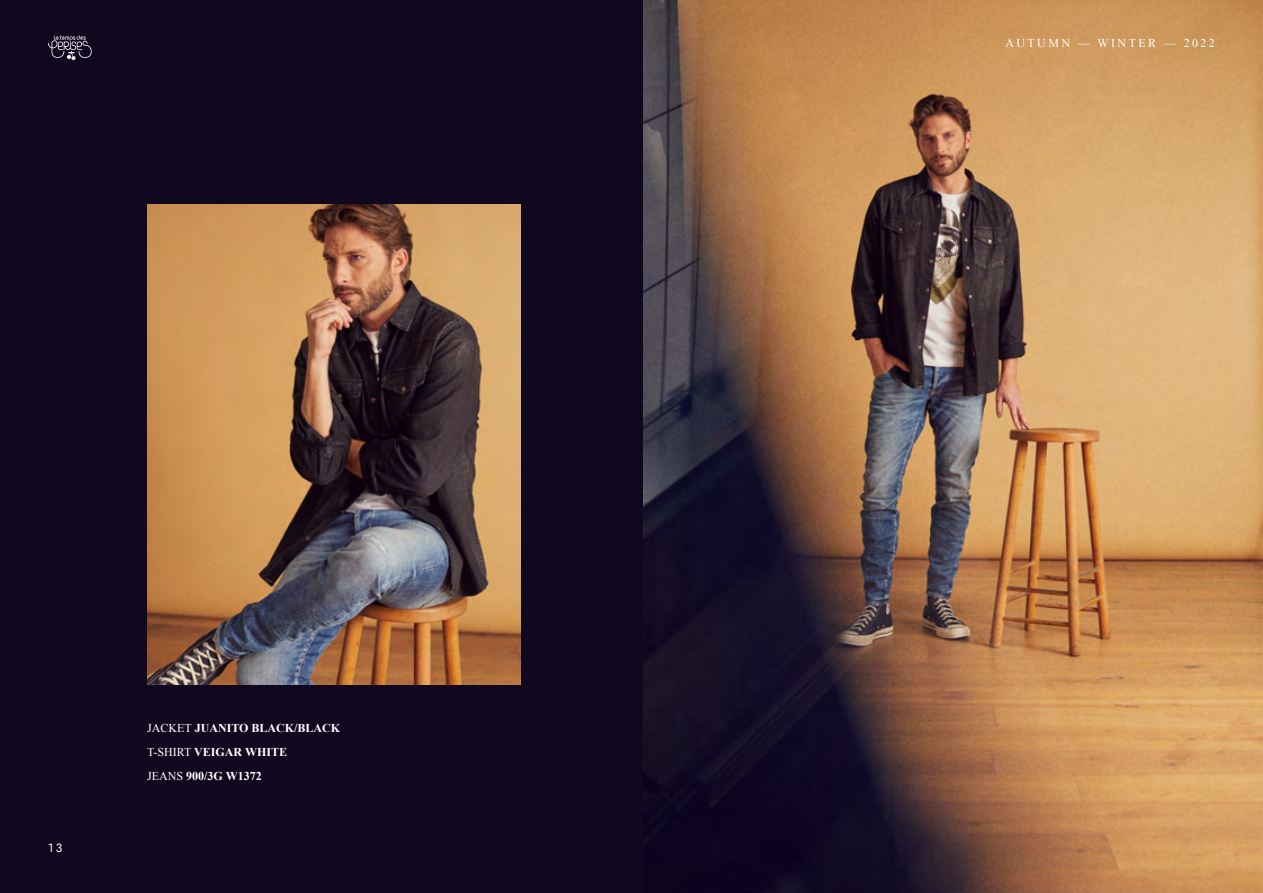
<style>
.page{position:relative;width:1263px;height:893px;background:#10081f}
.page>*{position:absolute;margin:0;border:0;box-sizing:border-box;transform-origin:0 0}
.t1{font:700 12px/24px "Times New Roman";color:#fff}
.t2{font:12px "Times New Roman";letter-spacing:.2em;color:#fff}
.t3{font:12px "Jost";color:#fff}
.s1{font-weight:400}
</style>
<div class="page">
<img style="left:643px;top:0;width:620px;height:893px">
<img style="left:147px;top:204px;width:373px;height:480px">
<svg style="left:48px;top:35px;width:44px;height:25px"></svg>
<p class="t3" style="left:48px;top:839px;width:16px">13</p>
<p class="t1" style="left:147px;top:715px;width:194px"><span class="s1">JACKET</span> JUANITO BLACK/BLACK<br><span class="s1">T-SHIRT</span> VEIGAR WHITE<br><span class="s1">JEANS</span> 900/3G W1372</p>
<p class="t2" style="left:1005px;top:35px;width:211px">AUTUMN — WINTER — 2022</p>
</div>
